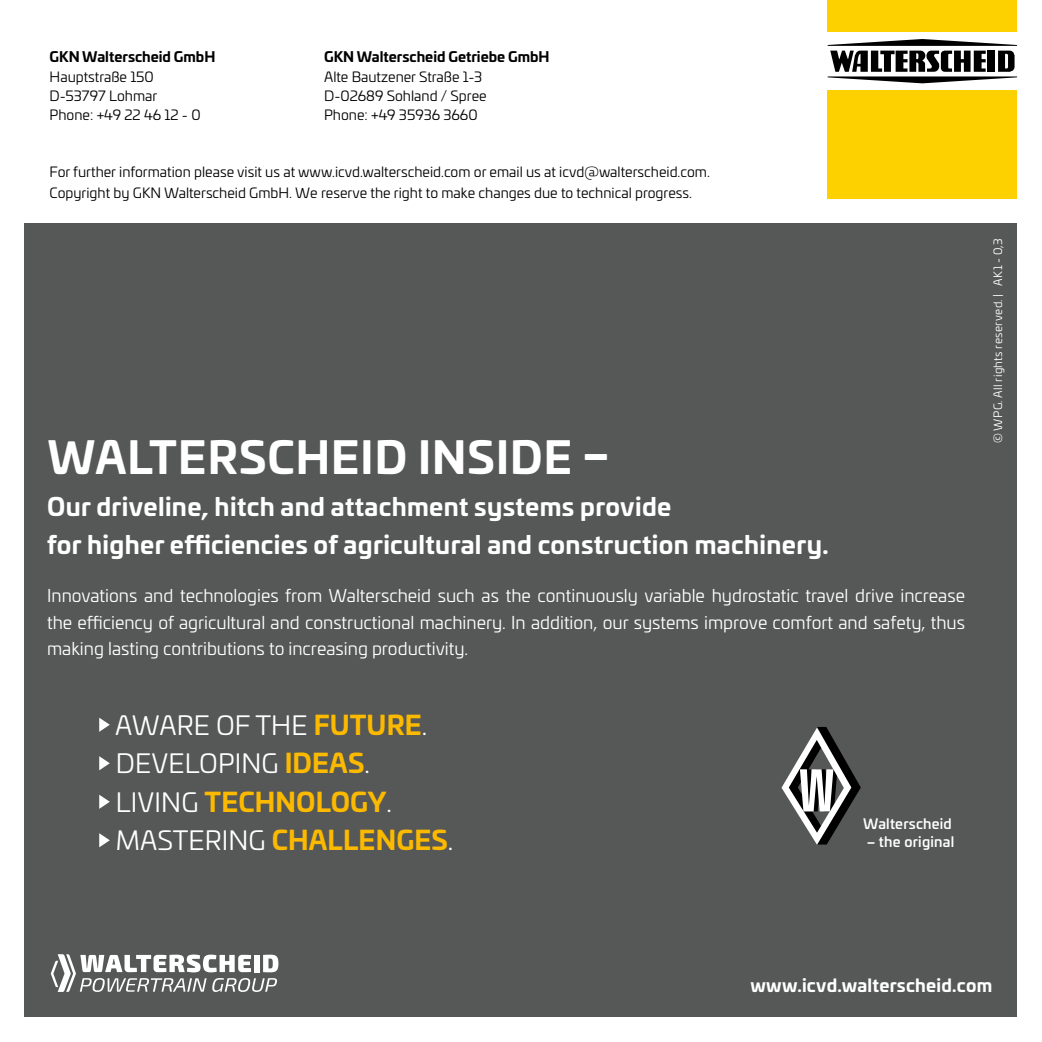
<style>
.page{position:relative;width:1042px;height:1042px;background:#fff}
.page>*{position:absolute;margin:0;border:0;box-sizing:border-box;transform-origin:0 0}
.t1{font:700 43.75px "Univia Pro";letter-spacing:.025em;color:#fff}
.t2{font:26.25px/38.5px "Univia Pro";letter-spacing:.005em;color:#fff}
.t3{font:700 24.68px/38.5px "Univia Pro";letter-spacing:.015em;color:#fff}
.t4{font:17.5px/26.2px "Univia Pro";color:#fff;text-align:justify}
.t5{font:700 17.5px "Univia Pro";letter-spacing:.015em;color:#fff}
.t6{font:14px/19.2px "Univia Pro";color:#000}
.t7{font:700 14px "Univia Pro";color:#000}
.t8{font:500 14px "Univia Pro";letter-spacing:.015em;color:#fff}
.t9{font:11.38px "Univia Pro";letter-spacing:.03em;color:#fff}
.s1{font-weight:700;color:#fbb900}
</style>
<div class="page">
<div style="left:25px;top:223px;width:992px;height:794px;background:#565757"></div>
<svg style="left:51px;top:954px;width:227px;height:38px"></svg>
<svg style="left:827px;top:39px;width:190px;height:45px"></svg>
<div style="left:988px;top:51px;width:7px;height:21px;background:#000"></div>
<svg style="left:998px;top:51px;width:16px;height:21px"></svg>
<svg style="left:830px;top:51px;width:156px;height:21px"></svg>
<hr style="left:827px;top:45px;width:190px;height:1px;background:#000">
<hr style="left:827px;top:76px;width:190px;height:1px;background:#000">
<div style="left:827px;top:0;width:190px;height:32px;background:#fdd000"></div>
<div style="left:827px;top:90px;width:190px;height:108px;background:#fdd000"></div>
<svg style="left:781px;top:727px;width:80px;height:118px"></svg>
<svg style="left:99px;top:718px;width:11px;height:14px"></svg>
<svg style="left:99px;top:756px;width:11px;height:14px"></svg>
<svg style="left:99px;top:795px;width:11px;height:14px"></svg>
<svg style="left:99px;top:833px;width:11px;height:14px"></svg>
<p class="t7" style="left:50px;top:51px;width:167px">GKN Walterscheid GmbH</p>
<p class="t6" style="left:50px;top:68px;width:152px">Hauptstraße 150<br>D-53797 Lohmar<br>Phone: +49 22 46 12 - 0</p>
<p class="t7" style="left:324px;top:51px;width:227px">GKN Walterscheid Getriebe GmbH</p>
<p class="t6" style="left:324px;top:68px;width:164px">Alte Bautzener Straße 1-3<br>D-02689 Sohland / Spree<br>Phone: +49 35936 3660</p>
<p class="t6" style="left:50px;top:163px;width:662px;line-height:21px">For further information please visit us at www.icvd.walterscheid.com or email us at icvd@walterscheid.com.<br>Copyright by GKN Walterscheid GmbH. We reserve the right to make changes due to technical progress.</p>
<h1 class="t1" style="left:47px;top:438px;width:564px">WALTERSCHEID INSIDE –</h1>
<h3 class="t3" style="left:47px;top:489px;width:783px">Our driveline, hitch and attachment systems provide<br>for higher efficiencies of agricultural and construction machinery.</h3>
<p class="t4" style="left:47px;top:584px;width:919px">Innovations and technologies from Walterscheid such as the continuously variable hydrostatic travel drive increase the efficiency of agricultural and constructional machinery. In addition, our systems improve comfort and safety, thus making lasting contributions to increasing productivity.</p>
<h2 class="t2" style="left:115px;top:707px;width:340px">AWARE OF THE <span class="s1">FUTURE</span>.<br>DEVELOPING <span class="s1">IDEAS</span>.<br>LIVING <span class="s1">TECHNOLOGY</span>.<br>MASTERING <span class="s1">CHALLENGES</span>.</h2>
<p class="t8" style="left:863px;top:818px;width:90px">Walterscheid</p>
<p class="t8" style="left:867px;top:835px;width:89px">– the original</p>
<p class="t9" style="left:993px;top:443px;width:206px;rotate:-90deg">© WPG. All rights reserved. | AK1 - 0,3</p>
<p class="t5" style="left:750px;top:978px;width:243px">www.icvd.walterscheid.com</p>
</div>
